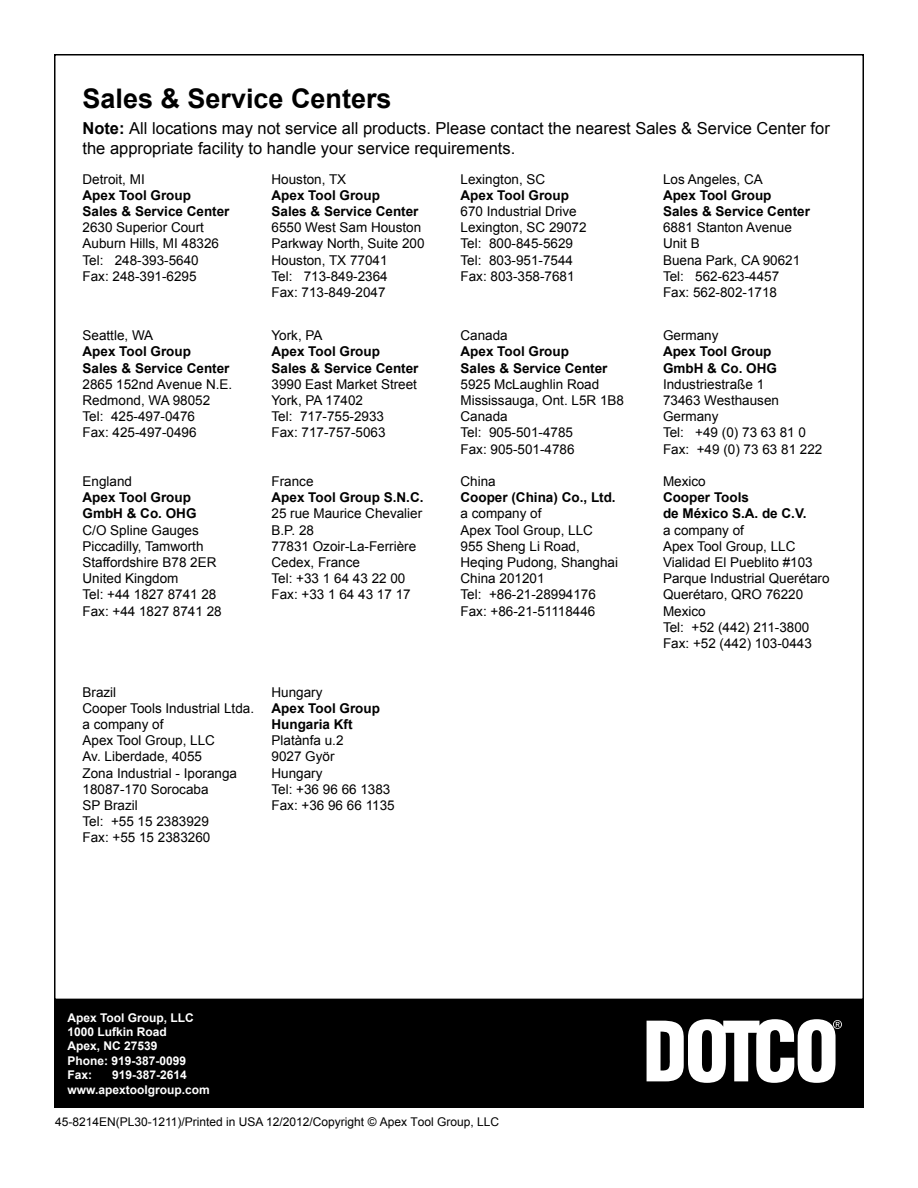
<style>
.page{position:relative;width:918px;height:1188px;background:#fff}
.page>*{position:absolute;margin:0;border:0;box-sizing:border-box;transform-origin:0 0}
.t1{font:700 27px "Arial";color:#000}
.t2{font:16.5px/19.8px "Arial";color:#000}
.t3{font:13.5px/16.2px "Arial";color:#000}
.t4{font:700 13.5px "Arial";color:#000}
.t5{font:700 12px/14.4px "Arial";color:#fff}
.t6{font:12px "Arial";color:#000}
.s1{font-weight:700}
</style>
<div class="page">
<div style="left:54px;top:1000px;width:810px;height:108px;background:#000"></div>
<img style="left:647px;top:1019px;width:195px;height:64px">
<h1 class="t1" style="left:82px;top:80px;width:311px">Sales &amp; Service Centers</h1>
<p class="t2" style="left:82px;top:119px;width:749px"><span class="s1">Note:</span> All locations may not service all products. Please contact the nearest Sales &amp; Service Center for the appropriate facility to handle your service requirements.</p>
<p class="t3" style="left:82px;top:171px;width:64px">Detroit, MI</p>
<p class="t3" style="left:272px;top:171px;width:76px">Houston, TX</p>
<p class="t3" style="left:460px;top:171px;width:86px">Lexington, SC</p>
<p class="t3" style="left:663px;top:171px;width:101px">Los Angeles, CA</p>
<p class="t4" style="left:82px;top:186px;width:110px">Apex Tool Group</p>
<p class="t4" style="left:272px;top:186px;width:110px">Apex Tool Group</p>
<p class="t4" style="left:460px;top:186px;width:110px">Apex Tool Group</p>
<p class="t4" style="left:663px;top:186px;width:110px">Apex Tool Group</p>
<p class="t4" style="left:82px;top:202px;width:149px">Sales &amp; Service Center</p>
<p class="t4" style="left:272px;top:202px;width:149px">Sales &amp; Service Center</p>
<p class="t3" style="left:460px;top:203px;width:118px">670 Industrial Drive</p>
<p class="t4" style="left:663px;top:202px;width:149px">Sales &amp; Service Center</p>
<p class="t3" style="left:82px;top:220px;width:123px">2630 Superior Court</p>
<p class="t3" style="left:272px;top:220px;width:151px">6550 West Sam Houston</p>
<p class="t3" style="left:460px;top:220px;width:128px">Lexington, SC 29072</p>
<p class="t3" style="left:663px;top:220px;width:130px">6881 Stanton Avenue</p>
<p class="t3" style="left:82px;top:236px;width:138px">Auburn Hills, MI 48326</p>
<p class="t3" style="left:272px;top:236px;width:155px">Parkway North, Suite 200</p>
<p class="t3" style="left:460px;top:236px;width:114px">Tel: 800-845-5629</p>
<p class="t3" style="left:663px;top:236px;width:38px">Unit B</p>
<p class="t3" style="left:82px;top:252px;width:118px">Tel: 248-393-5640</p>
<p class="t3" style="left:272px;top:252px;width:118px">Houston, TX 77041</p>
<p class="t3" style="left:460px;top:252px;width:114px">Tel: 803-951-7544</p>
<p class="t3" style="left:663px;top:252px;width:139px">Buena Park, CA 90621</p>
<p class="t3" style="left:82px;top:268px;width:116px">Fax: 248-391-6295</p>
<p class="t3" style="left:272px;top:268px;width:118px">Tel: 713-849-2364</p>
<p class="t3" style="left:460px;top:268px;width:116px">Fax: 803-358-7681</p>
<p class="t3" style="left:663px;top:268px;width:118px">Tel: 562-623-4457</p>
<p class="t3" style="left:272px;top:284px;width:116px">Fax: 713-849-2047</p>
<p class="t3" style="left:663px;top:284px;width:116px">Fax: 562-802-1718</p>
<p class="t3" style="left:82px;top:328px;width:72px">Seattle, WA</p>
<p class="t3" style="left:272px;top:328px;width:53px">York, PA</p>
<p class="t3" style="left:460px;top:328px;width:49px">Canada</p>
<p class="t3" style="left:663px;top:328px;width:57px">Germany</p>
<p class="t4" style="left:82px;top:343px;width:110px">Apex Tool Group</p>
<p class="t4" style="left:272px;top:343px;width:110px">Apex Tool Group</p>
<p class="t4" style="left:460px;top:343px;width:110px">Apex Tool Group</p>
<p class="t4" style="left:663px;top:343px;width:110px">Apex Tool Group</p>
<p class="t4" style="left:82px;top:359px;width:149px">Sales &amp; Service Center</p>
<p class="t4" style="left:272px;top:359px;width:149px">Sales &amp; Service Center</p>
<p class="t4" style="left:460px;top:359px;width:149px">Sales &amp; Service Center</p>
<p class="t4" style="left:663px;top:359px;width:116px">GmbH &amp; Co. OHG</p>
<p class="t3" style="left:82px;top:376px;width:151px">2865 152nd Avenue N.E.</p>
<p class="t3" style="left:272px;top:376px;width:147px">3990 East Market Street</p>
<p class="t3" style="left:460px;top:376px;width:140px">5925 McLaughlin Road</p>
<p class="t3" style="left:663px;top:376px;width:103px">Industriestraße 1</p>
<p class="t3" style="left:82px;top:392px;width:129px">Redmond, WA 98052</p>
<p class="t3" style="left:272px;top:392px;width:93px">York, PA 17402</p>
<p class="t3" style="left:460px;top:392px;width:165px">Mississauga, Ont. L5R 1B8</p>
<p class="t3" style="left:663px;top:392px;width:118px">73463 Westhausen</p>
<p class="t3" style="left:82px;top:409px;width:114px">Tel: 425-497-0476</p>
<p class="t3" style="left:272px;top:409px;width:114px">Tel: 717-755-2933</p>
<p class="t3" style="left:460px;top:409px;width:49px">Canada</p>
<p class="t3" style="left:663px;top:409px;width:57px">Germany</p>
<p class="t3" style="left:82px;top:425px;width:116px">Fax: 425-497-0496</p>
<p class="t3" style="left:272px;top:425px;width:116px">Fax: 717-757-5063</p>
<p class="t3" style="left:460px;top:425px;width:114px">Tel: 905-501-4785</p>
<p class="t3" style="left:663px;top:425px;width:144px">Tel: +49 (0) 73 63 81 0</p>
<p class="t3" style="left:460px;top:441px;width:116px">Fax: 905-501-4786</p>
<p class="t3" style="left:663px;top:441px;width:161px">Fax: +49 (0) 73 63 81 222</p>
<p class="t3" style="left:82px;top:473px;width:51px">England</p>
<p class="t3" style="left:272px;top:473px;width:44px">France</p>
<p class="t3" style="left:460px;top:473px;width:37px">China</p>
<p class="t3" style="left:663px;top:473px;width:44px">Mexico</p>
<p class="t4" style="left:82px;top:489px;width:110px">Apex Tool Group</p>
<p class="t4" style="left:272px;top:489px;width:154px">Apex Tool Group S.N.C.</p>
<p class="t4" style="left:460px;top:489px;width:157px">Cooper (China) Co., Ltd.</p>
<p class="t4" style="left:663px;top:489px;width:87px">Cooper Tools</p>
<p class="t4" style="left:82px;top:505px;width:116px">GmbH &amp; Co. OHG</p>
<p class="t3" style="left:272px;top:506px;width:152px">25 rue Maurice Chevalier</p>
<p class="t3" style="left:460px;top:506px;width:83px">a company of</p>
<p class="t4" style="left:663px;top:505px;width:145px">de México S.A. de C.V.</p>
<p class="t3" style="left:82px;top:522px;width:118px">C/O Spline Gauges</p>
<p class="t3" style="left:272px;top:522px;width:44px">B.P. 28</p>
<p class="t3" style="left:460px;top:522px;width:134px">Apex Tool Group, LLC</p>
<p class="t3" style="left:663px;top:522px;width:83px">a company of</p>
<p class="t3" style="left:82px;top:538px;width:123px">Piccadilly, Tamworth</p>
<p class="t3" style="left:272px;top:538px;width:146px">77831 Ozoir-La-Ferrière</p>
<p class="t3" style="left:460px;top:538px;width:121px">955 Sheng Li Road,</p>
<p class="t3" style="left:663px;top:538px;width:134px">Apex Tool Group, LLC</p>
<p class="t3" style="left:82px;top:554px;width:136px">Staffordshire B78 2ER</p>
<p class="t3" style="left:272px;top:554px;width:90px">Cedex, France</p>
<p class="t3" style="left:460px;top:554px;width:159px">Heqing Pudong, Shanghai</p>
<p class="t3" style="left:663px;top:554px;width:151px">Vialidad El Pueblito #103</p>
<p class="t3" style="left:82px;top:571px;width:98px">United Kingdom</p>
<p class="t3" style="left:272px;top:571px;width:135px">Tel: +33 1 64 43 22 00</p>
<p class="t3" style="left:460px;top:571px;width:86px">China 201201</p>
<p class="t3" style="left:663px;top:571px;width:168px">Parque Industrial Querétaro</p>
<p class="t3" style="left:82px;top:587px;width:135px">Tel: +44 1827 8741 28</p>
<p class="t3" style="left:272px;top:587px;width:141px">Fax: +33 1 64 43 17 17</p>
<p class="t3" style="left:460px;top:587px;width:137px">Tel: +86-21-28994176</p>
<p class="t3" style="left:663px;top:587px;width:142px">Querétaro, QRO 76220</p>
<p class="t3" style="left:82px;top:603px;width:141px">Fax: +44 1827 8741 28</p>
<p class="t3" style="left:460px;top:603px;width:136px">Fax: +86-21-51118446</p>
<p class="t3" style="left:663px;top:603px;width:150px">Mexico<br>Tel: +52 (442) 211-3800<br>Fax: +52 (442) 103-0443</p>
<p class="t3" style="left:82px;top:684px;width:35px">Brazil</p>
<p class="t3" style="left:272px;top:684px;width:53px">Hungary</p>
<p class="t3" style="left:82px;top:700px;width:173px">Cooper Tools Industrial Ltda.</p>
<p class="t4" style="left:272px;top:699px;width:110px">Apex Tool Group</p>
<p class="t3" style="left:82px;top:716px;width:83px">a company of</p>
<p class="t4" style="left:272px;top:715px;width:82px">Hungaria Kft</p>
<p class="t3" style="left:82px;top:733px;width:134px">Apex Tool Group, LLC</p>
<p class="t3" style="left:272px;top:733px;width:74px">Platànfa u.2</p>
<p class="t3" style="left:82px;top:749px;width:121px">Av. Liberdade, 4055</p>
<p class="t3" style="left:272px;top:749px;width:65px">9027 Györ</p>
<p class="t3" style="left:82px;top:765px;width:156px">Zona Industrial - Iporanga</p>
<p class="t3" style="left:272px;top:765px;width:53px">Hungary</p>
<p class="t3" style="left:82px;top:781px;width:128px">18087-170 Sorocaba</p>
<p class="t3" style="left:272px;top:781px;width:120px">Tel: +36 96 66 1383</p>
<p class="t3" style="left:82px;top:797px;width:57px">SP Brazil</p>
<p class="t3" style="left:272px;top:797px;width:125px">Fax: +36 96 66 1135</p>
<p class="t3" style="left:82px;top:814px;width:129px">Tel: +55 15 2383929<br>Fax: +55 15 2383260</p>
<p class="t5" style="left:67px;top:1011px;width:128px">Apex Tool Group, LLC<br>1000 Lufkin Road<br>Apex, NC 27539<br>Phone: 919-387-0099<br>Fax:</p>
<p class="t5" style="left:67px;top:1068px;width:144px;text-indent:45px">919-387-2614 www.apextoolgroup.com</p>
<p class="t6" style="left:55px;top:1114px;width:446px">45-8214EN(PL30-1211)/Printed in USA 12/2012/Copyright © Apex Tool Group, LLC</p>
</div>
